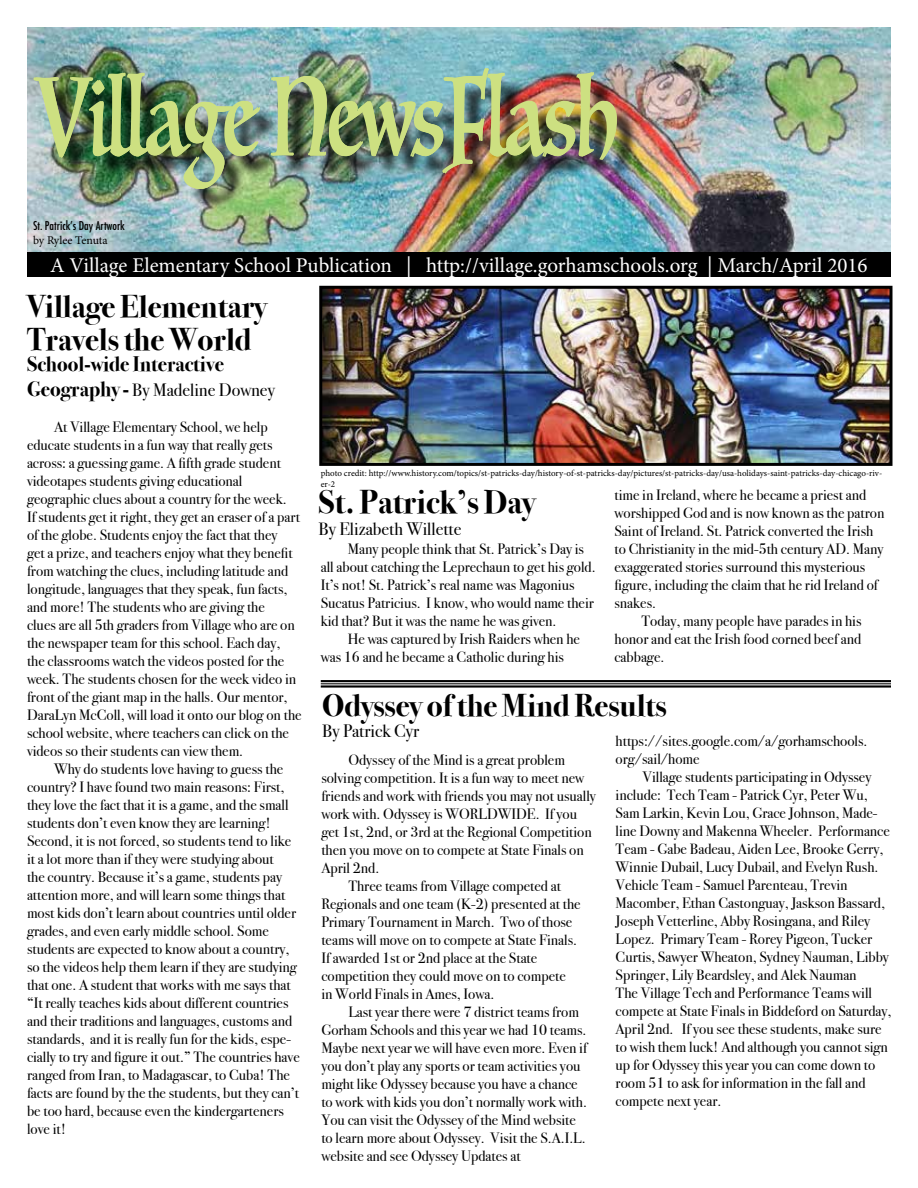
<style>
.page{position:relative;width:918px;height:1188px;background:#fff}
.page>*{position:absolute;margin:0;border:0;box-sizing:border-box;transform-origin:0 0}
.t1{font:700 33px "Bodoni Svty Two ITCTT";color:#000}
.t2{font:700 31.5px/33px "Bodoni Svty Two ITCTT";color:#000}
.t3{font:21px "Minion Pro";letter-spacing:-.005em;color:#fff}
.t4{font:700 21px "Bodoni Svty Two ITCTT";color:#000}
.t5{font:18px "Bodoni Svty Two ITCTT";color:#000}
.t6{font:15px/18px "Bodoni Svty Two ITCTT";color:#000}
.t7{font:500 condensed 11.85px "Futura";color:#000}
.t8{font:11.85px "Minion Pro";letter-spacing:-.005em;color:#000}
.t9{font:9px/10.8px "Minion Pro";color:#000}
.s1{font-weight:700;font-size:21px}
</style>
<div class="page">
<img style="left:323px;top:290px;width:565px;height:172px">
<div style="left:319px;top:286px;width:573px;height:180px;border:3px solid #000"></div>
<img style="left:27px;top:27px;width:864px;height:225px">
<div style="left:40px;top:75px;width:599px;height:136px;background:#000;opacity:.75"></div>
<img style="left:35px;top:68px;width:582px;height:121px">
<div style="left:27px;top:252px;width:864px;height:25px;background:#000"></div>
<hr style="left:321px;top:680px;width:570px;height:2px;background:#000">
<hr style="left:321px;top:683px;width:570px;height:1px;background:#000">
<hr style="left:321px;top:685px;width:570px;height:3px;background:#000">
<p class="t7" style="left:33px;top:218px;width:93px">St. Patrick’s Day Artwork</p>
<p class="t8" style="left:33px;top:232px;width:76px">by Rylee Tenuta</p>
<h3 class="t3" style="left:50px;top:251px;width:819px">A Village Elementary School Publication | http://village.gorhamschools.org | March/April 2016</h3>
<h2 class="t2" style="left:27px;top:287px;width:241px">Village Elementary<br>Travels the World</h2>
<h3 class="t4" style="left:27px;top:347px;width:198px">School-wide Interactive</h3>
<p class="t5" style="left:27px;top:375px;width:249px"><span class="s1">Geography -</span> By Madeline Downey</p>
<p class="t6" style="left:27px;top:417px;width:276px;text-indent:27px">At Village Elementary School, we help educate students in a fun way that really gets across: a guessing game. A fifth grade student videotapes students giving educational geographic clues about a country for the week.<br>If students get it right, they get an eraser of a part of the globe. Students enjoy the fact that they<br>get a prize, and teachers enjoy what they benefit from watching the clues, including latitude and longitude, languages that they speak, fun facts, and more! The students who are giving the<br>clues are all 5th graders from Village who are on the newspaper team for this school. Each day, the classrooms watch the videos posted for the week. The students chosen for the week video in front of the giant map in the halls. Our mentor, DaraLyn McColl, will load it onto our blog on the school website, where teachers can click on the videos so their students can view them.</p>
<p class="t6" style="left:27px;top:759px;width:274px;text-indent:27px">Why do students love having to guess the country? I have found two main reasons: First, they love the fact that it is a game, and the small students don’t even know they are learning!<br>Second, it is not forced, so students tend to like it a lot more than if they were studying about<br>the country. Because it’s a game, students pay attention more, and will learn some things that most kids don’t learn about countries until older grades, and even early middle school. Some students are expected to know about a country, so the videos help them learn if they are studying that one. A student that works with me says that “It really teaches kids about different countries and their traditions and languages, customs and standards, and it is really fun for the kids, espe&shy;cially to try and figure it out.” The countries have ranged from Iran, to Madagascar, to Cuba! The facts are found by the the students, but they can’t be too hard, because even the kindergarteners love it!</p>
<p class="t9" style="left:321px;top:468px;width:563px">photo credit: http://www.history.com/topics/st-patricks-day/history-of-st-patricks-day/pictures/st-patricks-day/usa-holidays-saint-patricks-day-chicago-riv&shy;er-2</p>
<h1 class="t1" style="left:319px;top:475px;width:218px">St. Patrick’s Day</h1>
<p class="t5" style="left:319px;top:514px;width:144px">By Elizabeth Willette</p>
<p class="t6" style="left:321px;top:539px;width:276px;text-indent:27px">Many people think that St. Patrick’s Day is all about catching the Leprechaun to get his gold.<br>It’s not! St. Patrick’s real name was Magonius Sucatus Patricius. I know, who would name their kid that? But it was the name he was given.</p>
<p class="t6" style="left:321px;top:629px;width:261px;text-indent:27px">He was captured by Irish Raiders when he was 16 and he became a Catholic during his</p>
<p class="t6" style="left:615px;top:485px;width:253px">time in Ireland, where he became a priest and</p>
<p class="t6" style="left:615px;top:503px;width:271px">worshipped God and is now known as the patron</p>
<p class="t6" style="left:615px;top:521px;width:260px">Saint of Ireland. St. Patrick converted the Irish</p>
<p class="t6" style="left:615px;top:539px;width:270px">to Christianity in the mid-5th century AD. Many</p>
<p class="t6" style="left:615px;top:557px;width:252px">exaggerated stories surround this mysterious</p>
<p class="t6" style="left:615px;top:575px;width:265px">figure, including the claim that he rid Ireland of</p>
<p class="t6" style="left:615px;top:593px;width:43px">snakes.</p>
<p class="t6" style="left:642px;top:611px;width:221px">Today, many people have parades in his</p>
<p class="t6" style="left:615px;top:629px;width:248px">honor and eat the Irish food corned beef and</p>
<p class="t6" style="left:615px;top:647px;width:51px">cabbage.</p>
<h2 class="t2" style="left:322px;top:686px;width:346px">Odyssey of the Mind Results</h2>
<p class="t5" style="left:322px;top:716px;width:98px">By Patrick Cyr</p>
<p class="t6" style="left:348px;top:749px;width:218px">Odyssey of the Mind is a great problem</p>
<p class="t6" style="left:321px;top:767px;width:264px">solving competition. It is a fun way to meet new</p>
<p class="t6" style="left:321px;top:785px;width:276px">friends and work with friends you may not usually</p>
<p class="t6" style="left:321px;top:803px;width:257px">work with. Odyssey is WORLDWIDE. If you</p>
<p class="t6" style="left:321px;top:821px;width:272px">get 1st, 2nd, or 3rd at the Regional Competition</p>
<p class="t6" style="left:321px;top:839px;width:264px">then you move on to compete at State Finals on</p>
<p class="t6" style="left:321px;top:857px;width:59px">April 2nd.</p>
<p class="t6" style="left:348px;top:875px;width:214px">Three teams from Village competed at</p>
<p class="t6" style="left:321px;top:893px;width:261px">Regionals and one team (K-2) presented at the</p>
<p class="t6" style="left:321px;top:911px;width:253px">Primary Tournament in March. Two of those</p>
<p class="t6" style="left:321px;top:929px;width:257px">teams will move on to compete at State Finals.</p>
<p class="t6" style="left:321px;top:947px;width:217px">If awarded 1st or 2nd place at the State</p>
<p class="t6" style="left:321px;top:965px;width:246px">competition they could move on to compete</p>
<p class="t6" style="left:321px;top:983px;width:174px">in World Finals in Ames, Iowa.</p>
<p class="t6" style="left:348px;top:1001px;width:232px">Last year there were 7 district teams from</p>
<p class="t6" style="left:321px;top:1019px;width:267px">Gorham Schools and this year we had 10 teams.</p>
<p class="t6" style="left:321px;top:1037px;width:267px">Maybe next year we will have even more. Even if</p>
<p class="t6" style="left:321px;top:1055px;width:261px">you don’t play any sports or team activities you</p>
<p class="t6" style="left:321px;top:1073px;width:258px">might like Odyssey because you have a chance</p>
<p class="t6" style="left:321px;top:1091px;width:267px">to work with kids you don’t normally work with.</p>
<p class="t6" style="left:321px;top:1109px;width:256px">You can visit the Odyssey of the Mind website</p>
<p class="t6" style="left:321px;top:1127px;width:266px">to learn more about Odyssey. Visit the S.A.I.L.</p>
<p class="t6" style="left:321px;top:1145px;width:201px">website and see Odyssey Updates at</p>
<p class="t6" style="left:616px;top:730px;width:253px">https://sites.google.com/a/gorhamschools. org/sail/home</p>
<p class="t6" style="left:616px;top:766px;width:277px;text-indent:27px">Village students participating in Odyssey include: Tech Team - Patrick Cyr, Peter Wu, Sam Larkin, Kevin Lou, Grace Johnson, Made&shy;line Downy and Makenna Wheeler. Performance Team - Gabe Badeau, Aiden Lee, Brooke Gerry, Winnie Dubail, Lucy Dubail, and Evelyn Rush.<br>Vehicle Team - Samuel Parenteau, Trevin Macomber, Ethan Castonguay, Jaskson Bassard, Joseph Vetterline, Abby Rosingana, and Riley Lopez. Primary Team - Rorey Pigeon, Tucker Curtis, Sawyer Wheaton, Sydney Nauman, Libby Springer, Lily Beardsley, and Alek Nauman<br>The Village Tech and Performance Teams will compete at State Finals in Biddeford on Saturday, April 2nd. If you see these students, make sure to wish them luck! And although you cannot sign up for Odyssey this year you can come down to room 51 to ask for information in the fall and compete next year.</p>
</div>
